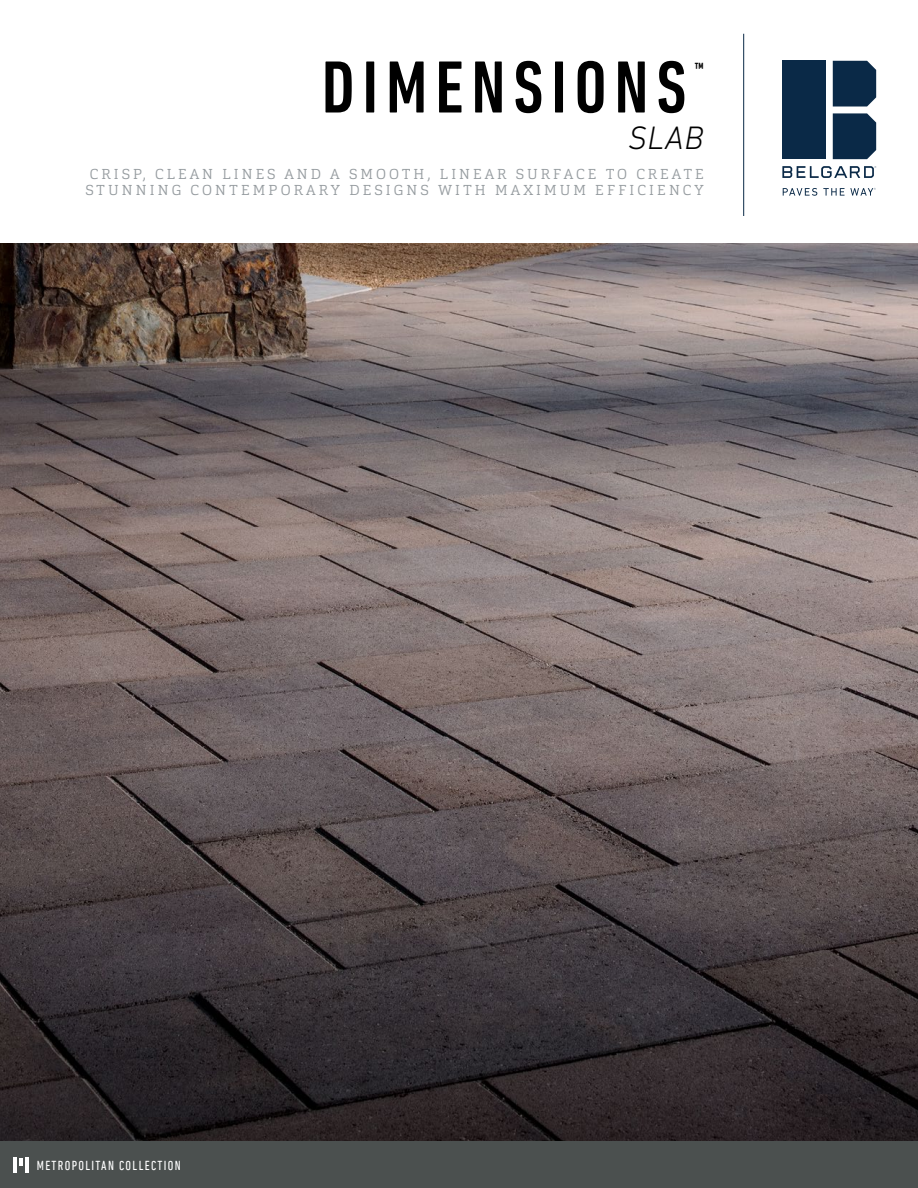
<style>
.page{position:relative;width:918px;height:1188px;background:#fff}
.page>*{position:absolute;margin:0;border:0;box-sizing:border-box;transform-origin:0 0}
.t1{font:500 condensed 75px "DIN Next LT Pro";letter-spacing:.1em;color:#000}
.t2{font:italic 300 33px "DIN Next LT Pro";color:#000}
.t3{font:500 condensed 14.85px "DIN Next LT Pro";color:#000}
.t4{font:300 14.25px/16.5px "Cargan";letter-spacing:.215em;color:#959b9f;text-align:center}
.t5{font:condensed 13.35px "DIN Next LT Pro";letter-spacing:.1em;color:#fff}
</style>
<div class="page">
<div style="left:0;top:1141px;width:918px;height:47px;background:#4b504f"></div>
<hr style="left:743px;top:34px;width:1px;height:182px;background:#0a2947">
<div style="left:833px;top:61px;width:43px;height:46px;background:#0a2947"></div>
<div style="left:833px;top:113px;width:43px;height:46px;background:#0a2947"></div>
<div style="left:782px;top:61px;width:44px;height:98px;background:#0a2947"></div>
<svg style="left:782px;top:166px;width:94px;height:12px"></svg>
<svg style="left:783px;top:188px;width:34px;height:8px"></svg>
<svg style="left:823px;top:188px;width:53px;height:8px"></svg>
<hr style="left:14px;top:1158px;width:3px;height:15px;background:#fff">
<svg style="left:19px;top:1158px;width:4px;height:7px"></svg>
<hr style="left:25px;top:1158px;width:3px;height:15px;background:#fff">
<img style="left:0;top:243px;width:918px;height:898px">
<h1 class="t1" style="left:322px;top:45px;width:367px">DIMENSIONS</h1>
<p class="t3" style="left:694px;top:59px;width:11px">™</p>
<h2 class="t2" style="left:628px;top:118px;width:77px">SLAB</h2>
<p class="t4" style="left:85px;top:165px;width:620px">CRISP, CLEAN LINES AND A SMOOTH, LINEAR SURFACE TO CREATE<br>STUNNING CONTEMPORARY DESIGNS WITH MAXIMUM EFFICIENCY</p>
<p class="t5" style="left:37px;top:1158px;width:146px">METROPOLITAN COLLECTION</p>
</div>
